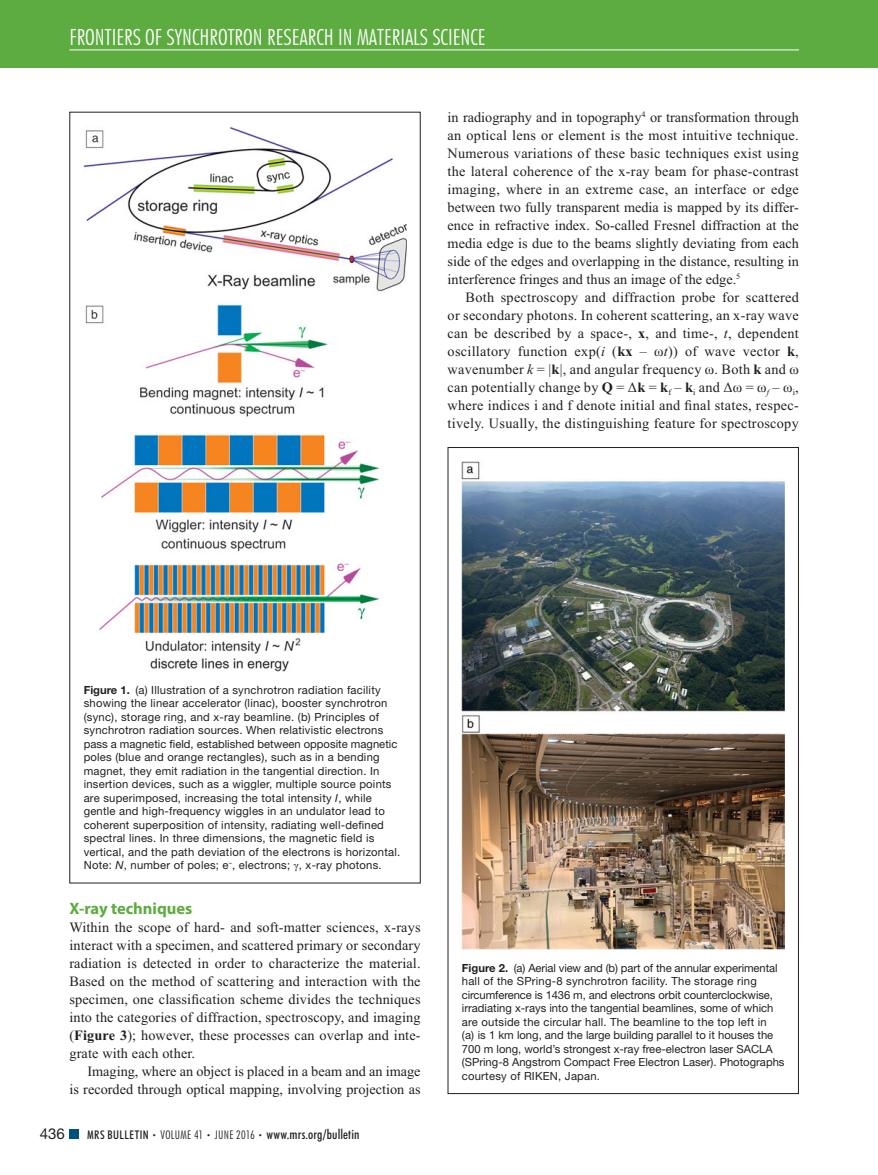
<style>
.page{position:relative;width:878px;height:1175px;background:#fff}
.page>*{position:absolute;margin:0;border:0;box-sizing:border-box;transform-origin:0 0}
.t1{font:300 condensed 22.5px "Futura BT";color:#fff}
.t2{font:700 16.5px "Myriad Pro";color:#5dac3f}
.t3{font:15px "Helvetica Neue LT Std";color:#231f20}
.t4{font:14.25px/18px "Times New Roman";color:#231f20;text-align:justify}
.t5{font:500 condensed 13.5px "Futura BT";letter-spacing:.01em;color:#231f20}
.t6{font:11.25px/13.5px "Helvetica Neue LT Std";letter-spacing:.02em;color:#231f20}
.t7{font:11.25px/13.5px "Helvetica Neue LT Std";color:#231f20}
.s1{font-weight:700}
.s2{font-style:italic}
.s3{font-family:"Times New Roman"}
.s4{font-size:12px}
.s5{font-weight:300;font-size:7.5px}
.s6{font-weight:300;font-size:12px}
</style>
<div class="page">
<div style="left:0;top:0;width:878px;height:68px;background:#5dac3f"></div>
<hr style="left:69px;top:50px;width:730px;height:1px;background:#fff">
<div style="left:69px;top:1130px;width:9px;height:8px;background:#005080"></div>
<img style="left:84px;top:126px;width:322px;height:545px">
<img style="left:462px;top:461px;width:322px;height:488px">
<h1 class="t1" style="left:69px;top:29px;width:417px">FRONTIERS OF SYNCHROTRON RESEARCH IN MATERIALS SCIENCE</h1>
<p class="t4" style="left:447px;top:109px;width:353px">in radiography and in topography <sup>4</sup> or transformation through an optical lens or element is the most intuitive technique.<br>Numerous variations of these basic techniques exist using the lateral coherence of the x-ray beam for phase-contrast imaging, where in an extreme case, an interface or edge between two fully transparent media is mapped by its differ&shy;ence in refractive index. So-called Fresnel diffraction at the media edge is due to the beams slightly deviating from each side of the edges and overlapping in the distance, resulting in interference fringes and thus an image of the edge. <sup>5</sup></p>
<p class="t4" style="left:447px;top:289px;width:353px;text-indent:18px">Both spectroscopy and diffraction probe for scattered or secondary photons. In coherent scattering, an x-ray wave can be described by a space-, <span class="s1">x</span> , and time-, <span class="s2">t</span> , dependent oscillatory function exp( <span class="s2">i</span> ( <span class="s1">kx</span> – ω <span class="s2">t</span> )) of wave vector <span class="s1">k</span> , wavenumber <span class="s2">k</span> = | <span class="s1">k</span> |, and angular frequency ω . Both <span class="s1">k</span> and ω can potentially change by <span class="s1">Q</span> = Δ <span class="s1">k</span> = <span class="s1">k</span><sub>f</sub> – <span class="s1">k</span><sub>i</sub> and Δ ω = ω <sub>f</sub> – ω <sub>i</sub> , where indices i and f denote initial and final states, respec&shy;tively. Usually, the distinguishing feature for spectroscopy</p>
<p class="t6" style="left:84px;top:684px;width:318px"><span class="s1">Figure 1.</span> (a) Illustration of a synchrotron radiation facility showing the linear accelerator (linac), booster synchrotron (sync), storage ring, and x-ray beamline. (b) Principles of synchrotron radiation sources. When relativistic electrons pass a magnetic field, established between opposite magnetic poles (blue and orange rectangles), such as in a bending magnet, they emit radiation in the tangential direction. In insertion devices, such as a wiggler, multiple source points are superimposed, increasing the total intensity <span class="s2">I</span>, while gentle and high-frequency wiggles in an undulator lead to coherent superposition of intensity, radiating well-defined spectral lines. In three dimensions, the magnetic field is vertical, and the path deviation of the electrons is horizontal.<br>Note: <span class="s2">N</span>, number of poles; e <sup>–</sup>, electrons; <span class="s3">γ</span>, x-ray photons.</p>
<p class="t2" style="left:69px;top:902px;width:124px">X-ray techniques</p>
<p class="t4" style="left:69px;top:919px;width:353px">Within the scope of hard- and soft-matter sciences, x-rays interact with a specimen, and scattered primary or secondary radiation is detected in order to characterize the material.<br>Based on the method of scattering and interaction with the specimen, one classification scheme divides the techniques into the categories of diffraction, spectroscopy, and imaging ( <span class="s1">Figure 3</span> ); however, these processes can overlap and inte&shy;grate with each other.</p>
<p class="t4" style="left:69px;top:1063px;width:353px;text-align:right">Imaging, where an object is placed in a beam and an image<br>is recorded through optical mapping, involving projection as</p>
<p class="t3" style="left:40px;top:1128px;width:27px">436</p>
<p class="t5" style="left:87px;top:1126px;width:274px"><span class="s4">MRS BULLETIN</span> <span class="s5">•</span> <span class="s6">VOLUME 41</span> <span class="s5">•</span> <span class="s6">JUNE 2016</span> <span class="s5">•</span> www.mrs.org/bulletin</p>
<p class="t7" style="left:462px;top:962px;width:324px"><span class="s1">Figure 2.</span> (a) Aerial view and (b) part of the annular experimental hall of the SPring-8 synchrotron facility. The storage ring circumference is 1436 m, and electrons orbit counterclockwise, irradiating x-rays into the tangential beamlines, some of which are outside the circular hall. The beamline to the top left in<br>(a) is 1 km long, and the large building parallel to it houses the 700 m long, world’s strongest x-ray free-electron laser SACLA (SPring-8 Angstrom Compact Free Electron Laser). Photographs courtesy of RIKEN, Japan.</p>
</div>
